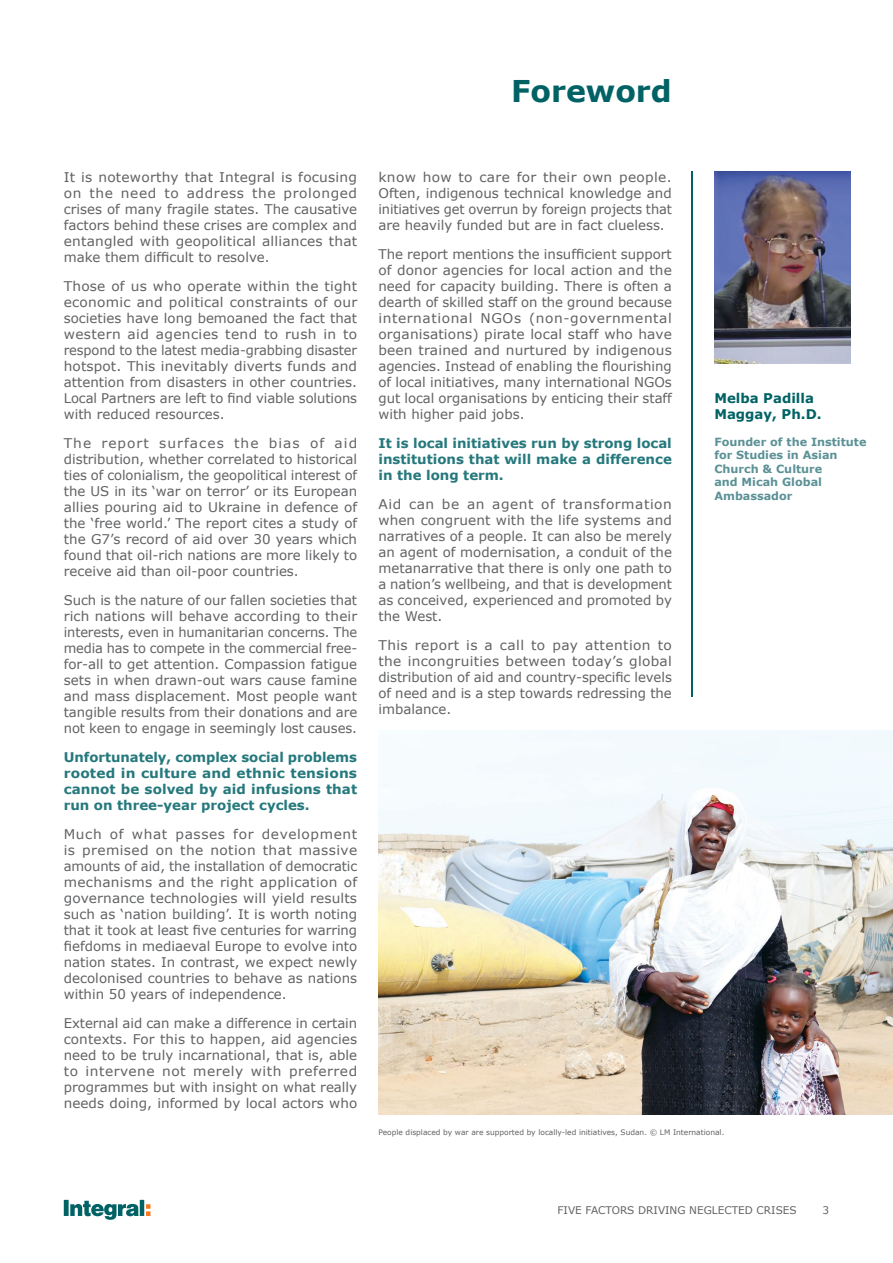
<style>
.page{position:relative;width:893px;height:1263px;background:#fff}
.page>*{position:absolute;margin:0;border:0;box-sizing:border-box;transform-origin:0 0}
.t1{font:700 30px "Verdana";color:#006265}
.t2{font:13.35px/16px "Verdana";color:#616264;text-align:justify}
.t3{font:700 13.35px/16px "Verdana";color:#25787c;text-align:justify}
.t4{font:700 13.35px/16px "Verdana";color:#006265}
.t5{font:700 11.25px/13.5px "Verdana";color:#5b9196}
.t6{font:10.5px "Verdana";color:#616264}
.t7{font:7.5px "Verdana";color:#616264}
</style>
<div class="page">
<svg style="left:64px;top:1200px;width:87px;height:20px"></svg>
<hr style="left:691px;top:172px;width:2px;height:525px;background:#006265">
<img style="left:714px;top:172px;width:136px;height:191px">
<img style="left:378px;top:730px;width:515px;height:384px">
<h1 class="t1" style="left:511px;top:71px;width:162px">Foreword</h1>
<p class="t2" style="left:64px;top:169px;width:295px">It is noteworthy that Integral is focusing on the need to address the prolonged crises of many fragile states. The causative factors behind these crises are complex and entangled with geopolitical alliances that make them difficult to resolve.</p>
<p class="t2" style="left:64px;top:278px;width:295px">Those of us who operate within the tight economic and political constraints of our societies have long bemoaned the fact that western aid agencies tend to rush in to respond to the latest media-grabbing disaster hotspot. This inevitably diverts funds and attention from disasters in other countries.<br>Local Partners are left to find viable solutions with reduced resources.</p>
<p class="t2" style="left:64px;top:435px;width:295px">The report surfaces the bias of aid distribution, whether correlated to historical ties of colonialism, the geopolitical interest of the US in its ‘war on terror’ or its European allies pouring aid to Ukraine in defence of the ‘free world.’ The report cites a study of the G7’s record of aid over 30 years which found that oil-rich nations are more likely to receive aid than oil-poor countries.</p>
<p class="t2" style="left:64px;top:592px;width:295px">Such is the nature of our fallen societies that rich nations will behave according to their interests, even in humanitarian concerns. The media has to compete in the commercial free&shy;for-all to get attention. Compassion fatigue sets in when drawn-out wars cause famine and mass displacement. Most people want tangible results from their donations and are not keen to engage in seemingly lost causes.</p>
<p class="t3" style="left:64px;top:749px;width:295px">Unfortunately, complex social problems rooted in culture and ethnic tensions cannot be solved by aid infusions that run on three-year project cycles.</p>
<p class="t2" style="left:64px;top:826px;width:295px">Much of what passes for development is premised on the notion that massive amounts of aid, the installation of democratic mechanisms and the right application of governance technologies will yield results such as ‘nation building’. It is worth noting that it took at least five centuries for warring fiefdoms in mediaeval Europe to evolve into nation states. In contrast, we expect newly decolonised countries to behave as nations within 50 years of independence.</p>
<p class="t2" style="left:64px;top:1015px;width:295px">External aid can make a difference in certain contexts. For this to happen, aid agencies need to be truly incarnational, that is, able to intervene not merely with preferred programmes but with insight on what really needs doing, informed by local actors who</p>
<p class="t2" style="left:378px;top:169px;width:295px">know how to care for their own people.<br>Often, indigenous technical knowledge and initiatives get overrun by foreign projects that are heavily funded but are in fact clueless.</p>
<p class="t2" style="left:378px;top:246px;width:295px">The report mentions the insufficient support of donor agencies for local action and the need for capacity building. There is often a dearth of skilled staff on the ground because international NGOs (non-governmental organisations) pirate local staff who have been trained and nurtured by indigenous agencies. Instead of enabling the flourishing of local initiatives, many international NGOs gut local organisations by enticing their staff with higher paid jobs.</p>
<p class="t3" style="left:378px;top:435px;width:295px">It is local initiatives run by strong local institutions that will make a difference in the long term.</p>
<p class="t2" style="left:378px;top:496px;width:295px">Aid can be an agent of transformation when congruent with the life systems and narratives of a people. It can also be merely an agent of modernisation, a conduit of the metanarrative that there is only one path to a nation’s wellbeing, and that is development as conceived, experienced and promoted by the West.</p>
<p class="t2" style="left:378px;top:637px;width:295px">This report is a call to pay attention to the incongruities between today’s global distribution of aid and country-specific levels of need and is a step towards redressing the imbalance.</p>
<p class="t4" style="left:714px;top:391px;width:109px">Melba Padilla<br>Maggay, Ph.D.</p>
<p class="t5" style="left:714px;top:435px;width:154px">Founder of the Institute for Studies in Asian<br>Church &amp; Culture<br>and Micah Global<br>Ambassador</p>
<p class="t7" style="left:378px;top:1127px;width:347px">People displaced by war are supported by locally-led initiatives, Sudan. © LM International.</p>
<p class="t6" style="left:557px;top:1203px;width:241px">FIVE FACTORS DRIVING NEGLECTED CRISES</p>
<p class="t6" style="left:822px;top:1203px;width:8px">3</p>
</div>
